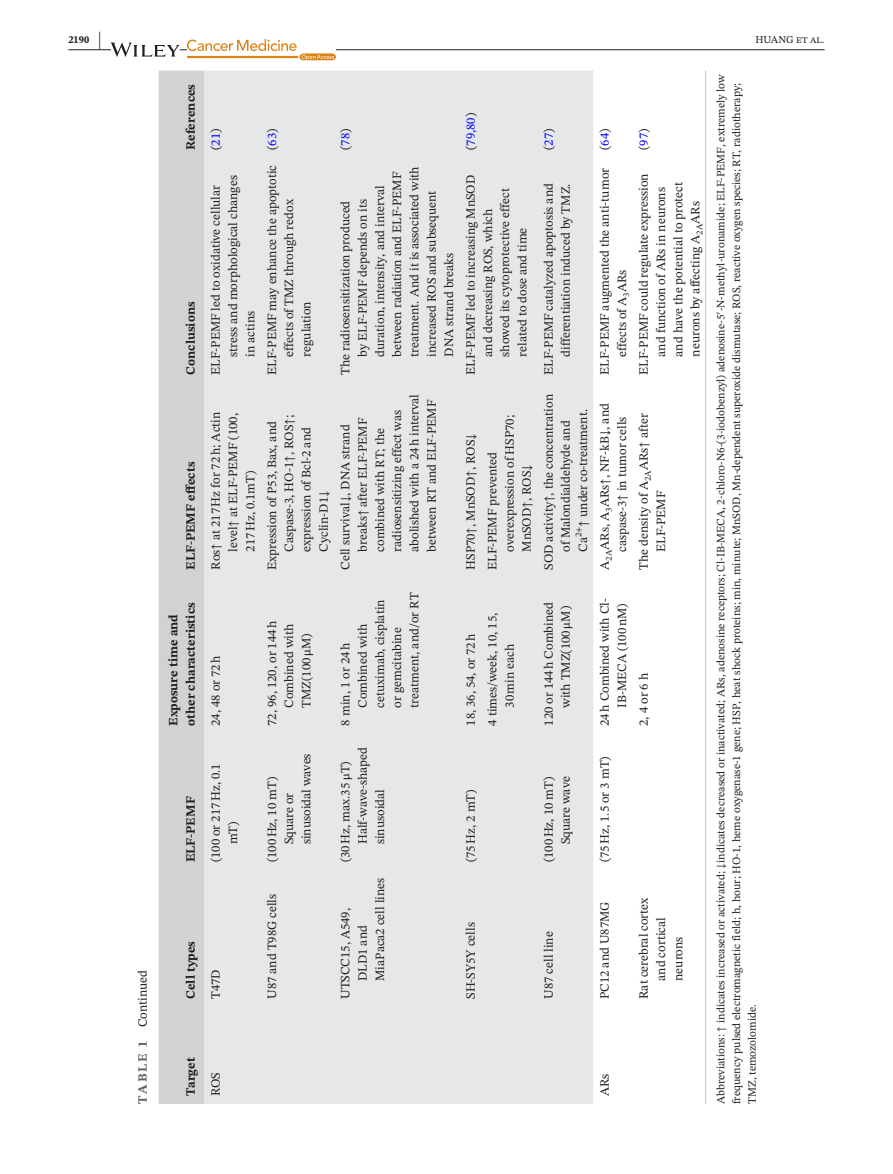
<style>
.page{position:relative;width:893px;height:1174px;background:#fff}
.page>*{position:absolute;margin:0;border:0;box-sizing:border-box;transform-origin:0 0}
.t1{font:12.75px/17.2px "STIX Two Text";color:#231f20}
.t2{font:700 12.75px/17.2px "STIX Two Text";color:#231f20}
.t3{font:12.75px "STIX Two Text";color:#00f}
.t4{font:11.25px/15.8px "STIX Two Text";color:#231f20}
.t5{font:10.5px "STIX Two Text";color:#231f20}
.t6{font:700 10.5px "STIX Two Text";color:#231f20}
.t7{font:8.85px "STIX Two Text";color:#231f20}
.s1{font-size:21px}
.s2{font-weight:700;color:#636366}
.s3{color:#00f}
.s4{font-family:"STIX"}
.s5{color:#231f20}
</style>
<div class="page">
<hr style="left:68px;top:49px;width:756px;height:1px;background:#231f20">
<svg style="left:111px;top:43px;width:68px;height:14px"></svg>
<svg style="left:187px;top:39px;width:149px;height:21px"></svg>
<div style="left:159px;top:70px;width:45px;height:1034px;background:#d1d2d4"></div>
<div style="left:204px;top:70px;width:389px;height:1034px;background:#e6e7e9"></div>
<hr style="left:705px;top:1006px;width:1px;height:98px;background:#d1d2d4">
<hr style="left:705px;top:870px;width:1px;height:136px;background:#d1d2d4">
<hr style="left:705px;top:733px;width:1px;height:137px;background:#d1d2d4">
<hr style="left:705px;top:577px;width:1px;height:156px;background:#d1d2d4">
<hr style="left:705px;top:382px;width:1px;height:195px;background:#d1d2d4">
<hr style="left:705px;top:157px;width:1px;height:225px;background:#d1d2d4">
<hr style="left:705px;top:70px;width:1px;height:87px;background:#d1d2d4">
<p class="t6" style="left:68px;top:32px;width:34px">2190 <span class="s1">|</span></p>
<p class="t5" style="left:755px;top:32px;width:71px">HUANG et al.</p>
<p class="t1" style="left:134px;top:1104px;width:136px;rotate:-90deg"><span class="s2">TABLE 1</span> Continued</p>
<p class="t2" style="left:182px;top:150px;width:68px;rotate:-90deg">References</p>
<p class="t2" style="left:182px;top:375px;width:75px;rotate:-90deg">Conclusions</p>
<p class="t2" style="left:182px;top:570px;width:109px;rotate:-90deg">ELF-PEMF effects</p>
<p class="t2" style="left:165px;top:726px;width:125px;rotate:-90deg">Exposure time and other characteristics</p>
<p class="t2" style="left:182px;top:862px;width:67px;rotate:-90deg">ELF-PEMF</p>
<p class="t2" style="left:182px;top:999px;width:59px;rotate:-90deg">Cell types</p>
<p class="t1" style="left:207px;top:150px;width:23px;rotate:-90deg">(<span class="s3">21</span>)</p>
<p class="t1" style="left:207px;top:357px;width:183px;text-indent:-18px;rotate:-90deg">ELF-PEMF led to oxidative cellular stress and morphological changes in actins</p>
<p class="t1" style="left:207px;top:552px;width:141px;text-align:justify;text-indent:-18px;rotate:-90deg">Ros<span class="s4">↑</span> at 217Hz for 72h; Actin level<span class="s4">↑</span> at ELF-PEMF (100, 217Hz, 0.1mT)</p>
<p class="t1" style="left:207px;top:726px;width:72px;rotate:-90deg">24, 48 or 72h</p>
<p class="t1" style="left:207px;top:844px;width:82px;text-indent:-18px;rotate:-90deg">(100 or 217Hz, 0.1 mT)</p>
<p class="t1" style="left:207px;top:999px;width:31px;rotate:-90deg">T47D</p>
<p class="t1" style="left:263px;top:150px;width:23px;rotate:-90deg">(<span class="s3">63</span>)</p>
<p class="t1" style="left:263px;top:357px;width:193px;text-indent:-18px;rotate:-90deg">ELF-PEMF may enhance the apoptotic effects of TMZ through redox regulation</p>
<p class="t1" style="left:263px;top:552px;width:138px;text-indent:-18px;rotate:-90deg">Expression of P53, Bax, and<br>Caspase-3, HO-1<span class="s4">↑</span>, ROS<span class="s4">↑</span>; expression of Bcl-2 and<br>Cyclin-D1<span class="s4">↓</span></p>
<p class="t1" style="left:263px;top:708px;width:89px;text-indent:-18px;rotate:-90deg">72, 96, 120, or 144h<br>Combined with<br>TMZ(100<span class="s4">μ</span>M)</p>
<p class="t1" style="left:263px;top:844px;width:92px;text-indent:-18px;rotate:-90deg">(100Hz, 10 mT)<br>Square or sinusoidal waves</p>
<p class="t1" style="left:263px;top:999px;width:106px;rotate:-90deg">U87 and T98G cells</p>
<p class="t1" style="left:337px;top:150px;width:23px;rotate:-90deg">(<span class="s3">78</span>)</p>
<p class="t1" style="left:337px;top:357px;width:192px;text-indent:-18px;rotate:-90deg">The radiosensitization produced<br>by ELF-PEMF depends on its duration, intensity, and interval between radiation and ELF-PEMF treatment. And it is associated with increased ROS and subsequent<br>DNA strand breaks</p>
<p class="t1" style="left:337px;top:552px;width:159px;text-indent:-18px;rotate:-90deg">Cell survival<span class="s4">↓</span>, DNA strand breaks<span class="s4">↑</span> after ELF-PEMF combined with RT; the radiosensitizing effect was abolished with a 24h interval between RT and ELF-PEMF</p>
<p class="t1" style="left:337px;top:708px;width:117px;text-indent:-18px;rotate:-90deg">8 min, 1 or 24h<br>Combined with cetuximab, cisplatin or gemcitabine treatment, and/or RT</p>
<p class="t1" style="left:337px;top:844px;width:99px;text-indent:-18px;rotate:-90deg">(30Hz, max.35 <span class="s4">μ</span>T)<br>Half-wave-shaped sinusoidal</p>
<p class="t1" style="left:337px;top:981px;width:105px;text-indent:-18px;rotate:-90deg">UTSCC15, A549,<br>DLD1 and<br>MiaPaca2 cell lines</p>
<p class="t3" style="left:461px;top:150px;width:39px;rotate:-90deg"><span class="s5">(</span>79,80<span class="s5">)</span></p>
<p class="t1" style="left:462px;top:357px;width:183px;text-indent:-18px;rotate:-90deg">ELF-PEMF led to increasing MnSOD and decreasing ROS, which showed its cytoprotective effect related to dose and time</p>
<p class="t1" style="left:462px;top:570px;width:138px;rotate:-90deg">HSP70<span class="s4">↑</span>, MnSOD<span class="s4">↑</span>, ROS<span class="s4">↓</span></p>
<p class="t1" style="left:484px;top:551px;width:138px;text-indent:-18px;rotate:-90deg">ELF-PEMF prevented overexpression of HSP70;<br>MnSOD<span class="s4">↑</span>, ROS<span class="s4">↓</span></p>
<p class="t1" style="left:540px;top:150px;width:23px;rotate:-90deg">(<span class="s3">27</span>)</p>
<p class="t1" style="left:540px;top:375px;width:193px;text-align:right;rotate:-90deg">ELF-PEMF catalyzed apoptosis and differentiation induced by TMZ.</p>
<p class="t1" style="left:540px;top:551px;width:159px;text-indent:-18px;rotate:-90deg">SOD activity<span class="s4">↑</span>, the concentration of Malondialdehyde and<br>Ca<sup>2</sup><sup>+</sup><span class="s4">↑</span> under co-treatment.</p>
<p class="t1" style="left:596px;top:150px;width:23px;rotate:-90deg">(<span class="s3">64</span>)</p>
<p class="t1" style="left:596px;top:357px;width:190px;text-indent:-18px;rotate:-90deg">ELF-PEMF augmented the anti-tumor effects of A ARs</p>
<p class="t7" style="left:620px;top:297px;width:6px;rotate:-90deg">3</p>
<p class="t1" style="left:635px;top:150px;width:23px;rotate:-90deg">(<span class="s3">97</span>)</p>
<p class="t1" style="left:635px;top:357px;width:185px;text-indent:-18px;rotate:-90deg">ELF-PEMF could regulate expression and function of ARs in neurons and have the potential to protect neurons by affecting A<sub>2A</sub>ARs</p>
<p class="t1" style="left:596px;top:570px;width:168px;rotate:-90deg">A<sub>2A</sub>ARs, A ARs<span class="s4">↑</span>, NF-kB<span class="s4">↓</span>, and</p>
<p class="t1" style="left:613px;top:552px;width:136px;rotate:-90deg">caspase-3<span class="s4">↑</span> in tumor cells</p>
<p class="t7" style="left:603px;top:512px;width:6px;rotate:-90deg">3</p>
<p class="t1" style="left:635px;top:552px;width:140px;text-indent:-18px;rotate:-90deg">The density of A<sub>2A</sub>ARs<span class="s4">↑</span> after<br>ELF-PEMF</p>
<p class="t1" style="left:462px;top:726px;width:94px;rotate:-90deg">18, 36, 54, or 72h</p>
<p class="t1" style="left:484px;top:708px;width:96px;text-indent:-18px;rotate:-90deg">4 times/week, 10, 15,<br>30min each</p>
<p class="t1" style="left:540px;top:707px;width:107px;text-indent:-18px;rotate:-90deg">120 or 144h Combined with TMZ(100<span class="s4">μ</span>M)</p>
<p class="t1" style="left:596px;top:708px;width:111px;text-indent:-18px;rotate:-90deg">24h Combined with Cl-<br>IB-MECA (100nM)</p>
<p class="t1" style="left:635px;top:726px;width:55px;rotate:-90deg">2,4or6 h</p>
<p class="t1" style="left:462px;top:862px;width:74px;rotate:-90deg">(75Hz, 2 mT)</p>
<p class="t1" style="left:540px;top:862px;width:87px;text-align:right;rotate:-90deg">(100Hz, 10 mT)<br>Square wave</p>
<p class="t1" style="left:596px;top:862px;width:107px;rotate:-90deg">(75Hz, 1.5 or 3 mT)</p>
<p class="t1" style="left:462px;top:999px;width:78px;rotate:-90deg">SH-SY5Y cells</p>
<p class="t1" style="left:540px;top:998px;width:69px;rotate:-90deg">U87 cell line</p>
<p class="t1" style="left:596px;top:999px;width:99px;rotate:-90deg">PC12 and U87MG</p>
<p class="t1" style="left:635px;top:981px;width:85px;text-indent:-18px;rotate:-90deg">Rat cerebral cortex and cortical neurons</p>
<p class="t2" style="left:182px;top:1096px;width:41px;rotate:-90deg">Target</p>
<p class="t1" style="left:207px;top:1096px;width:26px;rotate:-90deg">ROS</p>
<p class="t1" style="left:596px;top:1096px;width:24px;rotate:-90deg">ARs</p>
<p class="t4" style="left:713px;top:1104px;width:1031px;rotate:-90deg">Abbreviations: <span class="s4">↑</span> indicates increased or activated; <span class="s4">↓</span>indicates decreased or inactivated; ARs, adenosine receptors; Cl-IB-MECA, 2-chloro-N6-(3-iodobenzyl) adenosine-5′-N-methyl-uronamide; ELF-PEMF, extremely low frequency pulsed electromagnetic field; h, hour; HO-1, heme oxygenase-1 gene; HSP, heat shock proteins; min, minute; MnSOD, Mn-dependent superoxide dismutase; ROS, reactive oxygen species; RT, radiotherapy;<br>TMZ, temozolomide.</p>
</div>
